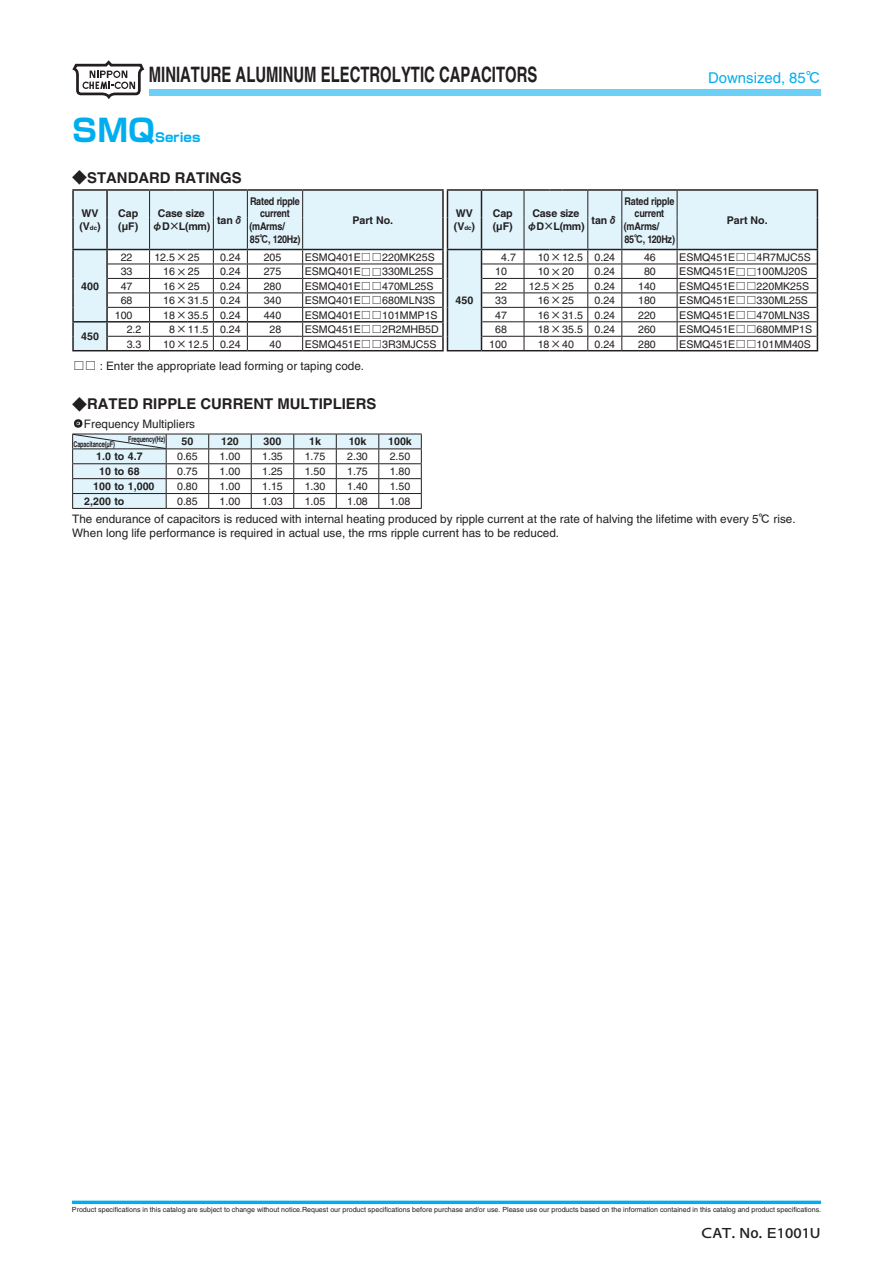
<style>
.page{position:relative;width:893px;height:1263px;background:#fff}
.page>*{position:absolute;margin:0;border:0;box-sizing:border-box;transform-origin:0 0}
.t1{font:700 30.9px "Shin Go Pro";color:#00aeef}
.t2{font:700 21.3px "Helvetica";color:#231f20;scale:.7 1}
.t3{font:700 14.85px "Helvetica";color:#231f20}
.t4{font:14.85px "Helvetica";color:#00aeef}
.t5{font:14.85px "Heisei Kaku Go Std W5";color:#231f20}
.t6{font:700 12.3px "Shin Go Pro";color:#00aeef}
.t7{font:11.7px/13.8px "Helvetica";color:#231f20}
.t8{font:10.65px "Helvetica";color:#231f20}
.t9{font:700 10.65px/12.8px "Helvetica";letter-spacing:-.015em;color:#231f20}
.t10{font:700 10.65px "Helvetica";letter-spacing:-.015em;color:#231f20;scale:.85 1}
.t11{font:700 7.95px "Helvetica";letter-spacing:-.025em;color:#231f20;scale:.7 1}
.t12{font:7.05px "Helvetica";color:#231f20}
.s1{font-family:"Shin Go Pro";font-weight:400}
.s2{font-size:6.15px}
.s3{font-family:"Heisei Kaku Go Std W7";font-weight:400}
.s4{font-family:"Heisei Kaku Go Std W5"}
</style>
<div class="page">
<svg style="left:72px;top:60px;width:72px;height:39px"></svg>
<div style="left:149px;top:89px;width:672px;height:7px;background:#6bcff6"></div>
<svg style="left:72px;top:1200px;width:749px;height:4px;background:#29bbf1"></svg>
<svg style="left:72px;top:189px;width:746px;height:162px"></svg>
<hr style="left:447px;top:350px;width:34px;height:1px;background:#231f20">
<svg style="left:72px;top:419px;width:350px;height:90px"></svg>
<h2 class="t2" style="left:149px;top:62px;width:557px">MINIATURE ALUMINUM ELECTROLYTIC CAPACITORS</h2>
<p class="t1" style="left:72px;top:106px;width:84px">SMQ</p>
<p class="t6" style="left:155px;top:128px;width:47px">Series</p>
<p class="t3" style="left:72px;top:169px;width:171px"><span class="s1">◆</span>STANDARD RATINGS</p>
<p class="t9" style="left:79px;top:207px;width:23px">WV (V<span class="s2">dc</span>)</p>
<p class="t9" style="left:118px;top:207px;width:22px">Cap (µF)</p>
<p class="t9" style="left:152px;top:207px;width:59px;text-align:center">Case size <span class="s3">φ</span>D<span class="s3">×</span>L(mm)</p>
<p class="t9" style="left:217px;top:213px;width:28px">tan<span class="s3">δ</span></p>
<p class="t10" style="left:250px;top:194px;width:60px">Rated ripple</p>
<p class="t10" style="left:260px;top:207px;width:36px">current</p>
<p class="t10" style="left:249px;top:220px;width:43px">(mArms/</p>
<p class="t10" style="left:250px;top:233px;width:61px">85<span class="s3">℃</span>, 120Hz)</p>
<p class="t9" style="left:352px;top:213px;width:42px">Part No.</p>
<p class="t9" style="left:454px;top:207px;width:23px">WV (V<span class="s2">dc</span>)</p>
<p class="t9" style="left:493px;top:207px;width:22px">Cap (µF)</p>
<p class="t9" style="left:527px;top:207px;width:59px;text-align:center">Case size <span class="s3">φ</span>D<span class="s3">×</span>L(mm)</p>
<p class="t9" style="left:591px;top:213px;width:28px">tan<span class="s3">δ</span></p>
<p class="t10" style="left:624px;top:194px;width:60px">Rated ripple</p>
<p class="t10" style="left:635px;top:207px;width:36px">current</p>
<p class="t10" style="left:624px;top:220px;width:43px">(mArms/</p>
<p class="t10" style="left:624px;top:233px;width:61px">85<span class="s3">℃</span>, 120Hz)</p>
<p class="t4" style="left:708px;top:69px;width:114px">Downsized, 85<span class="s4">℃</span></p>
<p class="t9" style="left:727px;top:213px;width:42px">Part No.</p>
<p class="t9" style="left:81px;top:279px;width:19px">400</p>
<p class="t8" style="left:121px;top:251px;width:13px">22</p>
<p class="t8" style="left:154px;top:251px;width:47px">12.5<span class="s4">×</span>25</p>
<p class="t8" style="left:220px;top:251px;width:22px">0.24</p>
<p class="t8" style="left:264px;top:251px;width:19px">205</p>
<p class="t8" style="left:305px;top:251px;width:131px">ESMQ401E<span class="s4">□□</span>220MK25S</p>
<p class="t8" style="left:501px;top:251px;width:16px">4.7</p>
<p class="t8" style="left:538px;top:251px;width:79px">10<span class="s4">×</span>12.5 0.24</p>
<p class="t8" style="left:644px;top:251px;width:13px">46</p>
<p class="t8" style="left:679px;top:251px;width:133px">ESMQ451E<span class="s4">□□</span>4R7MJC5S</p>
<p class="t8" style="left:121px;top:265px;width:13px">33</p>
<p class="t8" style="left:163px;top:265px;width:38px">16<span class="s4">×</span>25</p>
<p class="t8" style="left:220px;top:265px;width:22px">0.24</p>
<p class="t8" style="left:264px;top:265px;width:19px">275</p>
<p class="t8" style="left:305px;top:265px;width:130px">ESMQ401E<span class="s4">□□</span>330ML25S</p>
<p class="t8" style="left:495px;top:265px;width:13px">10</p>
<p class="t8" style="left:538px;top:265px;width:38px">10<span class="s4">×</span>20</p>
<p class="t8" style="left:594px;top:265px;width:22px">0.24</p>
<p class="t8" style="left:644px;top:265px;width:13px">80</p>
<p class="t8" style="left:679px;top:265px;width:130px">ESMQ451E<span class="s4">□□</span>100MJ20S</p>
<p class="t8" style="left:121px;top:280px;width:13px">47</p>
<p class="t8" style="left:163px;top:280px;width:38px">16<span class="s4">×</span>25</p>
<p class="t8" style="left:220px;top:280px;width:22px">0.24</p>
<p class="t8" style="left:264px;top:280px;width:19px">280</p>
<p class="t8" style="left:305px;top:280px;width:130px">ESMQ401E<span class="s4">□□</span>470ML25S</p>
<p class="t8" style="left:495px;top:280px;width:13px">22</p>
<p class="t8" style="left:529px;top:280px;width:47px">12.5<span class="s4">×</span>25</p>
<p class="t8" style="left:594px;top:280px;width:22px">0.24</p>
<p class="t8" style="left:638px;top:280px;width:19px">140</p>
<p class="t8" style="left:679px;top:280px;width:131px">ESMQ451E<span class="s4">□□</span>220MK25S</p>
<p class="t8" style="left:121px;top:294px;width:13px">68</p>
<p class="t8" style="left:163px;top:294px;width:79px">16<span class="s4">×</span>31.5 0.24</p>
<p class="t8" style="left:264px;top:294px;width:19px">340</p>
<p class="t8" style="left:305px;top:294px;width:132px">ESMQ401E<span class="s4">□□</span>680MLN3S</p>
<p class="t8" style="left:495px;top:294px;width:13px">33</p>
<p class="t8" style="left:538px;top:294px;width:38px">16<span class="s4">×</span>25</p>
<p class="t8" style="left:594px;top:294px;width:22px">0.24</p>
<p class="t8" style="left:638px;top:294px;width:19px">180</p>
<p class="t8" style="left:679px;top:294px;width:130px">ESMQ451E<span class="s4">□□</span>330ML25S</p>
<p class="t8" style="left:115px;top:309px;width:19px">100</p>
<p class="t8" style="left:163px;top:309px;width:79px">18<span class="s4">×</span>35.5 0.24</p>
<p class="t8" style="left:264px;top:309px;width:19px">440</p>
<p class="t8" style="left:305px;top:309px;width:134px">ESMQ401E<span class="s4">□□</span>101MMP1S</p>
<p class="t8" style="left:495px;top:309px;width:13px">47</p>
<p class="t8" style="left:538px;top:309px;width:79px">16<span class="s4">×</span>31.5 0.24</p>
<p class="t8" style="left:638px;top:309px;width:19px">220</p>
<p class="t8" style="left:679px;top:309px;width:132px">ESMQ451E<span class="s4">□□</span>470MLN3S</p>
<p class="t9" style="left:456px;top:294px;width:19px">450</p>
<p class="t8" style="left:127px;top:323px;width:16px">2.2</p>
<p class="t8" style="left:169px;top:323px;width:73px">8<span class="s4">×</span>11.5 0.24</p>
<p class="t8" style="left:270px;top:323px;width:13px">28</p>
<p class="t8" style="left:305px;top:323px;width:136px">ESMQ451E<span class="s4">□□</span>2R2MHB5D</p>
<p class="t8" style="left:495px;top:323px;width:13px">68</p>
<p class="t8" style="left:538px;top:323px;width:79px">18<span class="s4">×</span>35.5 0.24</p>
<p class="t8" style="left:638px;top:323px;width:19px">260</p>
<p class="t8" style="left:679px;top:323px;width:134px">ESMQ451E<span class="s4">□□</span>680MMP1S</p>
<p class="t8" style="left:127px;top:338px;width:16px">3.3</p>
<p class="t8" style="left:163px;top:338px;width:79px">10<span class="s4">×</span>12.5 0.24</p>
<p class="t8" style="left:270px;top:338px;width:13px">40</p>
<p class="t8" style="left:305px;top:338px;width:133px">ESMQ451E<span class="s4">□□</span>3R3MJC5S</p>
<p class="t8" style="left:489px;top:338px;width:19px">100</p>
<p class="t8" style="left:538px;top:338px;width:38px">18<span class="s4">×</span>40</p>
<p class="t8" style="left:594px;top:338px;width:22px">0.24</p>
<p class="t8" style="left:638px;top:338px;width:19px">280</p>
<p class="t8" style="left:679px;top:338px;width:133px">ESMQ451E<span class="s4">□□</span>101MM40S</p>
<p class="t7" style="left:73px;top:358px;width:293px"><span class="s4">□□</span> : Enter the appropriate lead forming or taping code.</p>
<p class="t3" style="left:72px;top:395px;width:306px"><span class="s1">◆</span>RATED RIPPLE CURRENT MULTIPLIERS</p>
<p class="t7" style="left:72px;top:417px;width:124px"><span class="s4">・</span>Frequency Multipliers</p>
<p class="t11" style="left:128px;top:434px;width:55px">Frequency(Hz)</p>
<p class="t11" style="left:73px;top:439px;width:61px">Capacitance(µF)</p>
<p class="t9" style="left:182px;top:435px;width:13px">50</p>
<p class="t9" style="left:221px;top:435px;width:19px">120</p>
<p class="t9" style="left:264px;top:435px;width:19px">300</p>
<p class="t9" style="left:309px;top:435px;width:13px">1k</p>
<p class="t9" style="left:349px;top:435px;width:19px">10k</p>
<p class="t9" style="left:388px;top:435px;width:25px">100k</p>
<p class="t9" style="left:96px;top:450px;width:48px">1.0 to 4.7</p>
<p class="t8" style="left:177px;top:450px;width:22px">0.65</p>
<p class="t8" style="left:220px;top:450px;width:22px">1.00</p>
<p class="t8" style="left:262px;top:450px;width:22px">1.35</p>
<p class="t8" style="left:305px;top:450px;width:22px">1.75</p>
<p class="t8" style="left:347px;top:450px;width:22px">2.30</p>
<p class="t8" style="left:390px;top:450px;width:22px">2.50</p>
<p class="t9" style="left:99px;top:465px;width:42px">10 to 68</p>
<p class="t8" style="left:177px;top:465px;width:22px">0.75</p>
<p class="t8" style="left:220px;top:465px;width:22px">1.00</p>
<p class="t8" style="left:262px;top:465px;width:22px">1.25</p>
<p class="t8" style="left:305px;top:465px;width:22px">1.50</p>
<p class="t8" style="left:347px;top:465px;width:22px">1.75</p>
<p class="t8" style="left:390px;top:465px;width:22px">1.80</p>
<p class="t9" style="left:93px;top:480px;width:63px">100 to 1,000</p>
<p class="t8" style="left:177px;top:480px;width:22px">0.80</p>
<p class="t8" style="left:220px;top:480px;width:22px">1.00</p>
<p class="t8" style="left:262px;top:480px;width:22px">1.15</p>
<p class="t8" style="left:305px;top:480px;width:22px">1.30</p>
<p class="t8" style="left:347px;top:480px;width:22px">1.40</p>
<p class="t8" style="left:390px;top:480px;width:22px">1.50</p>
<p class="t9" style="left:84px;top:495px;width:42px">2,200 to</p>
<p class="t8" style="left:177px;top:495px;width:22px">0.85</p>
<p class="t8" style="left:220px;top:495px;width:22px">1.00</p>
<p class="t8" style="left:262px;top:495px;width:22px">1.03</p>
<p class="t8" style="left:305px;top:495px;width:22px">1.05</p>
<p class="t8" style="left:347px;top:495px;width:22px">1.08</p>
<p class="t8" style="left:390px;top:495px;width:22px">1.08</p>
<p class="t7" style="left:72px;top:512px;width:725px">The endurance of capacitors is reduced with internal heating produced by ripple current at the rate of halving the lifetime with every 5<span class="s4">℃</span> rise.<br>When long life performance is required in actual use, the rms ripple current has to be reduced.</p>
<p class="t9" style="left:81px;top:330px;width:19px">450</p>
<p class="t12" style="left:72px;top:1205px;width:751px">Product specifications in this catalog are subject to change without notice.Request our product specifications before purchase and/or use. Please use our products based on the information contained in this catalog and product specifications.</p>
<h3 class="t5" style="left:702px;top:1223px;width:121px">CAT. No. E1001U</h3>
</div>
